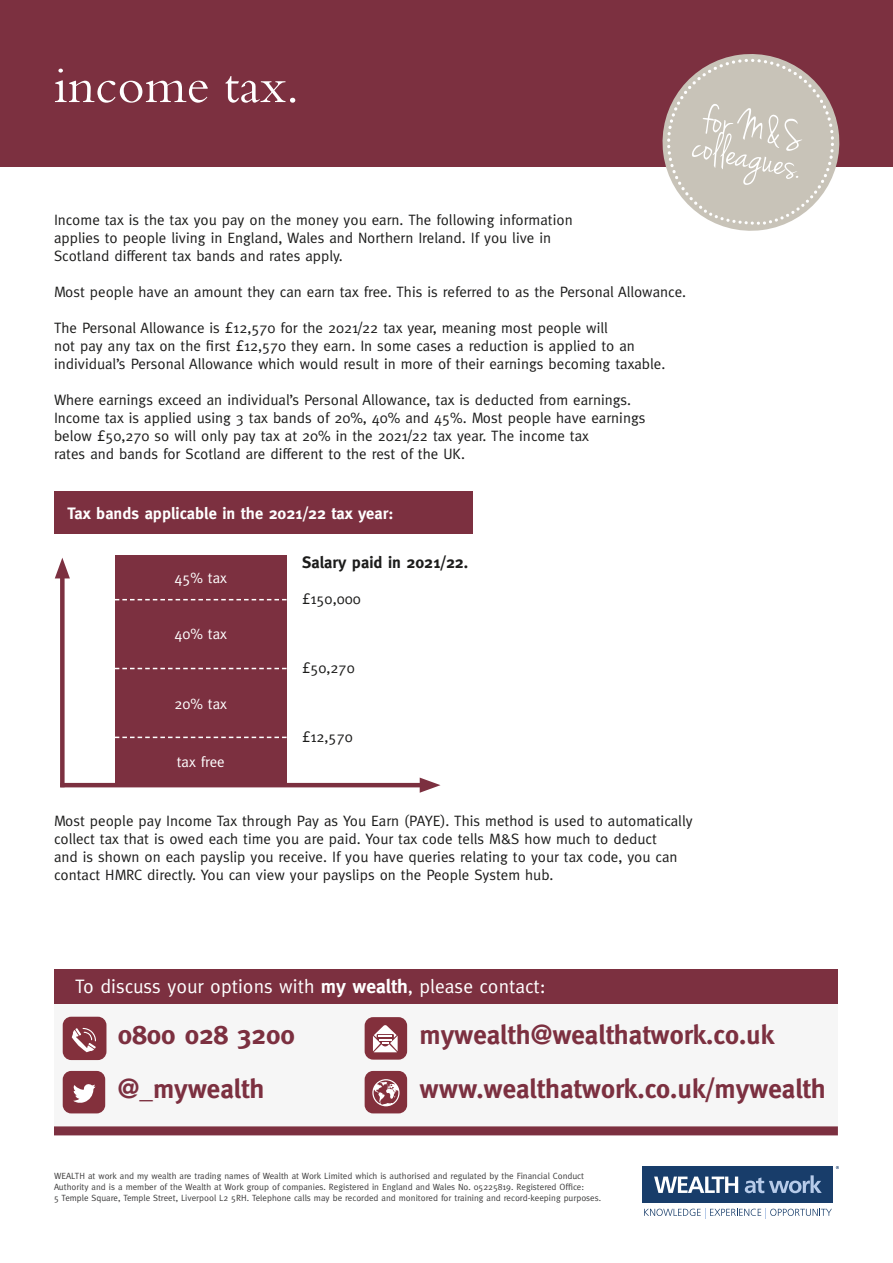
<style>
.page{position:relative;width:893px;height:1263px;background:#fff}
.page>*{position:absolute;margin:0;border:0;box-sizing:border-box;transform-origin:0 0}
.t1{font:52.5px "Bembo Std";color:#fff}
.t2{font:43.5px "Jenna Sue";color:#fff}
.t3{font:700 27px "Meta";color:#7c3040}
.t4{font:19.5px "Meta";color:#fff}
.t5{font:700 16.5px "Meta";color:#fff}
.t6{font:700 16.5px "Meta";color:#1c1c1b}
.t7{font:15px/18px "Meta";color:#1c1c1b}
.t8{font:15px "Meta";color:#fff}
.t9{font:9px/10.8px "Meta";color:#3d3c3c}
.s1{font-weight:700}
</style>
<div class="page">
<div style="left:54px;top:1004px;width:784px;height:127px;background:#f6f6f6"></div>
<div style="left:54px;top:1126px;width:784px;height:9px;background:#7c3040"></div>
<div style="left:55px;top:969px;width:783px;height:34px;background:#7c3040"></div>
<svg style="left:63px;top:1017px;width:43px;height:43px;background:#934b55"></svg>
<svg style="left:365px;top:1017px;width:42px;height:43px"></svg>
<svg style="left:63px;top:1071px;width:42px;height:42px;background:#98535d"></svg>
<svg style="left:365px;top:1071px;width:42px;height:42px;background:#99555f"></svg>
<div style="left:0;top:0;width:893px;height:167px;background:#7c3040"></div>
<div style="left:55px;top:491px;width:418px;height:42px;background:#7c3040"></div>
<div style="left:60px;top:570px;width:5px;height:217px;background:#7c3040"></div>
<svg style="left:55px;top:558px;width:15px;height:20px"></svg>
<hr style="left:60px;top:783px;width:368px;height:4px;background:#7c3040">
<svg style="left:420px;top:777px;width:21px;height:16px"></svg>
<div style="left:115px;top:555px;width:172px;height:228px;background:#7c3040"></div>
<svg style="left:115px;top:599px;width:172px;height:1px"></svg>
<svg style="left:115px;top:668px;width:172px;height:1px"></svg>
<svg style="left:115px;top:737px;width:172px;height:1px"></svg>
<svg style="left:662px;top:54px;width:178px;height:177px"></svg>
<svg style="left:644px;top:1208px;width:188px;height:10px"></svg>
<div style="left:643px;top:1166px;width:190px;height:36px;background:#183d6a"></div>
<svg style="left:654px;top:1176px;width:84px;height:17px"></svg>
<svg style="left:745px;top:1175px;width:77px;height:18px"></svg>
<p class="t1" style="left:54px;top:55px;width:247px">income tax.</p>
<p class="t2" style="left:709px;top:92px;width:102px;rotate:12deg">for M&amp;S</p>
<p class="t2" style="left:699px;top:119px;width:111px;rotate:12deg">colleagues.</p>
<p class="t7" style="left:54px;top:210px;width:520px">Income tax is the tax you pay on the money you earn. The following information applies to people living in England, Wales and Northern Ireland. If you live in<br>Scotland different tax bands and rates apply.</p>
<p class="t7" style="left:54px;top:282px;width:634px">Most people have an amount they can earn tax free. This is referred to as the Personal Allowance.</p>
<p class="t7" style="left:54px;top:318px;width:613px">The Personal Allowance is £12,570 for the 2021/22 tax year, meaning most people will<br>not pay any tax on the first £12,570 they earn. In some cases a reduction is applied to an individual’s Personal Allowance which would result in more of their earnings becoming taxable.</p>
<p class="t7" style="left:54px;top:390px;width:593px">Where earnings exceed an individual’s Personal Allowance, tax is deducted from earnings.<br>Income tax is applied using 3 tax bands of 20%, 40% and 45%. Most people have earnings below £50,270 so will only pay tax at 20% in the 2021/22 tax year. The income tax<br>rates and bands for Scotland are different to the rest of the UK.</p>
<p class="t5" style="left:68px;top:503px;width:327px">Tax bands applicable in the 2021/22 tax year:</p>
<p class="t6" style="left:302px;top:552px;width:167px">Salary paid in 2021/22.</p>
<p class="t7" style="left:302px;top:590px;width:60px">£150,000</p>
<p class="t8" style="left:174px;top:569px;width:54px">45% tax</p>
<p class="t8" style="left:174px;top:625px;width:54px">40% tax</p>
<p class="t8" style="left:174px;top:695px;width:54px">20% tax</p>
<p class="t8" style="left:177px;top:753px;width:49px">tax free</p>
<p class="t7" style="left:302px;top:658px;width:54px">£50,270</p>
<p class="t7" style="left:302px;top:727px;width:52px">£12,570</p>
<p class="t7" style="left:54px;top:811px;width:640px">Most people pay Income Tax through Pay as You Earn (PAYE). This method is used to automatically collect tax that is owed each time you are paid. Your tax code tells M&amp;S how much to deduct<br>and is shown on each payslip you receive. If you have queries relating to your tax code, you can contact HMRC directly. You can view your payslips on the People System hub.</p>
<p class="t4" style="left:75px;top:975px;width:472px">To discuss your options with <span class="s1">my wealth</span>, please contact:</p>
<p class="t3" style="left:118px;top:1019px;width:178px">0800 028 3200</p>
<p class="t3" style="left:419px;top:1019px;width:356px">mywealth@wealthatwork.co.uk</p>
<p class="t3" style="left:118px;top:1073px;width:148px">@_mywealth</p>
<p class="t3" style="left:419px;top:1073px;width:408px">www.wealthatwork.co.uk/mywealth</p>
<p class="t9" style="left:54px;top:1170px;width:549px">WEALTH at work and my wealth are trading names of Wealth at Work Limited which is authorised and regulated by the Financial Conduct<br>Authority and is a member of the Wealth at Work group of companies. Registered in England and Wales No. 05225819. Registered Office:<br>5 Temple Square, Temple Street, Liverpool L2 5RH. Telephone calls may be recorded and monitored for training and record-keeping purposes.</p>
</div>
